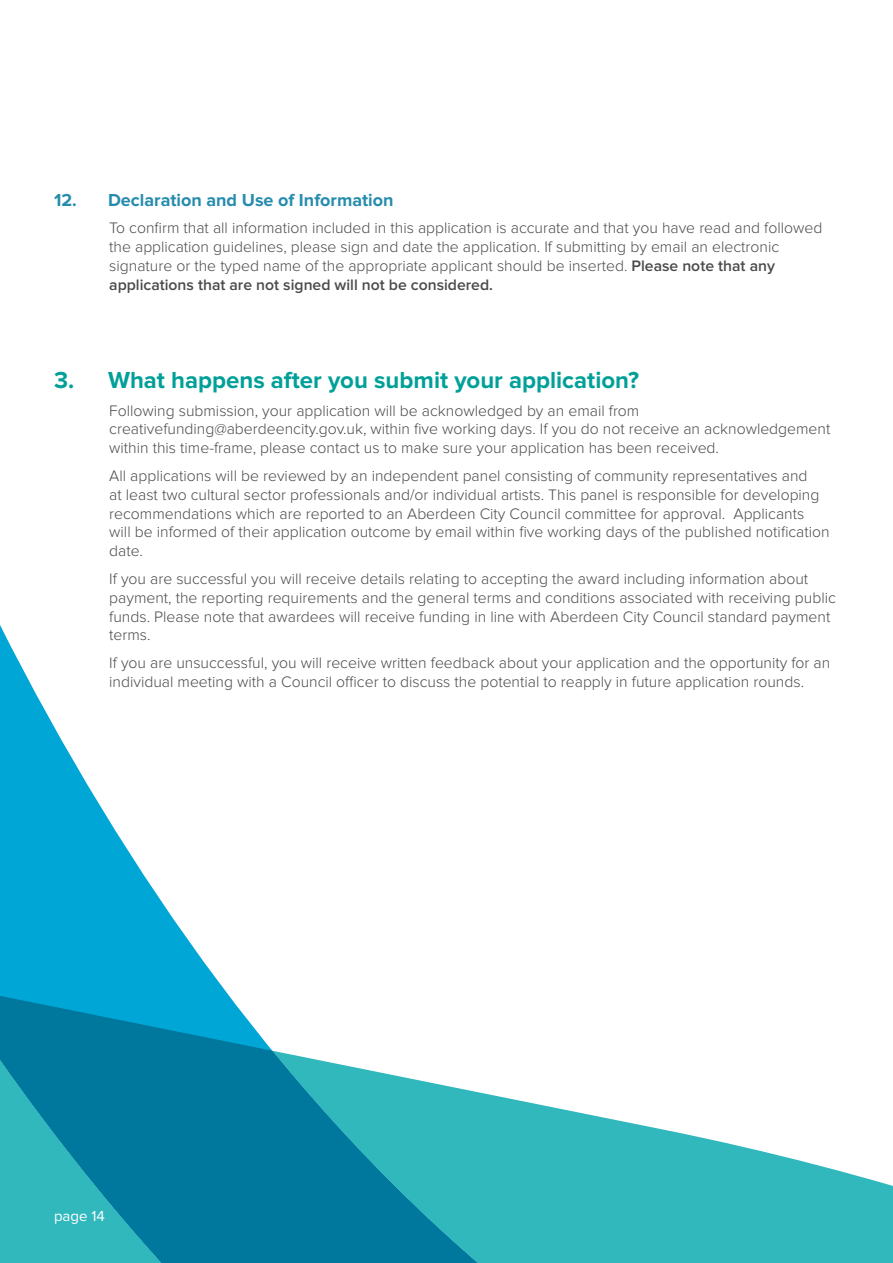
<style>
.page{position:relative;width:893px;height:1263px;background:#fff}
.page>*{position:absolute;margin:0;border:0;box-sizing:border-box;transform-origin:0 0}
.heading{font:700 24px "Proxima Nova";color:#00a098}
.sub_sub_head{font:700 18px "Proxima Nova";color:#268cad}
.tabbed_body{font:300 15.75px/18.9px "Proxima Nova";color:#4a4a49}
.t1{font:15px "Proxima Nova";color:#fff}
.s1{font-weight:600}
</style>
<div class="page">
<svg style="left:0;top:625px;width:203px;height:335px"></svg>
<div style="left:0;top:960px;width:222px;height:26px;background:#00a6d6"></div>
<svg style="left:0;top:986px;width:893px;height:277px"></svg>
<p class="sub_sub_head" style="left:54px;top:189px;width:341px">12. Declaration and Use of Information</p>
<p class="tabbed_body" style="left:109px;top:218px;width:715px">To confirm that all information included in this application is accurate and that you have read and followed the application guidelines, please sign and date the application. If submitting by email an electronic signature or the typed name of the appropriate applicant should be inserted. <span class="s1">Please note that any applications that are not signed will not be considered.</span></p>
<p class="heading" style="left:54px;top:366px;width:586px">3. What happens after you submit your application?</p>
<p class="tabbed_body" style="left:109px;top:401px;width:723px">Following submission, your application will be acknowledged by an email from creativefunding@aberdeencity.gov.uk, within five working days. If you do not receive an acknowledgement within this time-frame, please contact us to make sure your application has been received.</p>
<p class="tabbed_body" style="left:109px;top:466px;width:722px">All applications will be reviewed by an independent panel consisting of community representatives and<br>at least two cultural sector professionals and/or individual artists. This panel is responsible for developing recommendations which are reported to an Aberdeen City Council committee for approval. Applicants will be informed of their application outcome by email within five working days of the published notification date.</p>
<p class="tabbed_body" style="left:109px;top:569px;width:728px">If you are successful you will receive details relating to accepting the award including information about payment, the reporting requirements and the general terms and conditions associated with receiving public funds. Please note that awardees will receive funding in line with Aberdeen City Council standard payment terms.</p>
<p class="tabbed_body" style="left:109px;top:653px;width:723px">If you are unsuccessful, you will receive written feedback about your application and the opportunity for an individual meeting with a Council officer to discuss the potential to reapply in future application rounds.</p>
<p class="t1" style="left:54px;top:1207px;width:52px">page 14</p>
</div>
